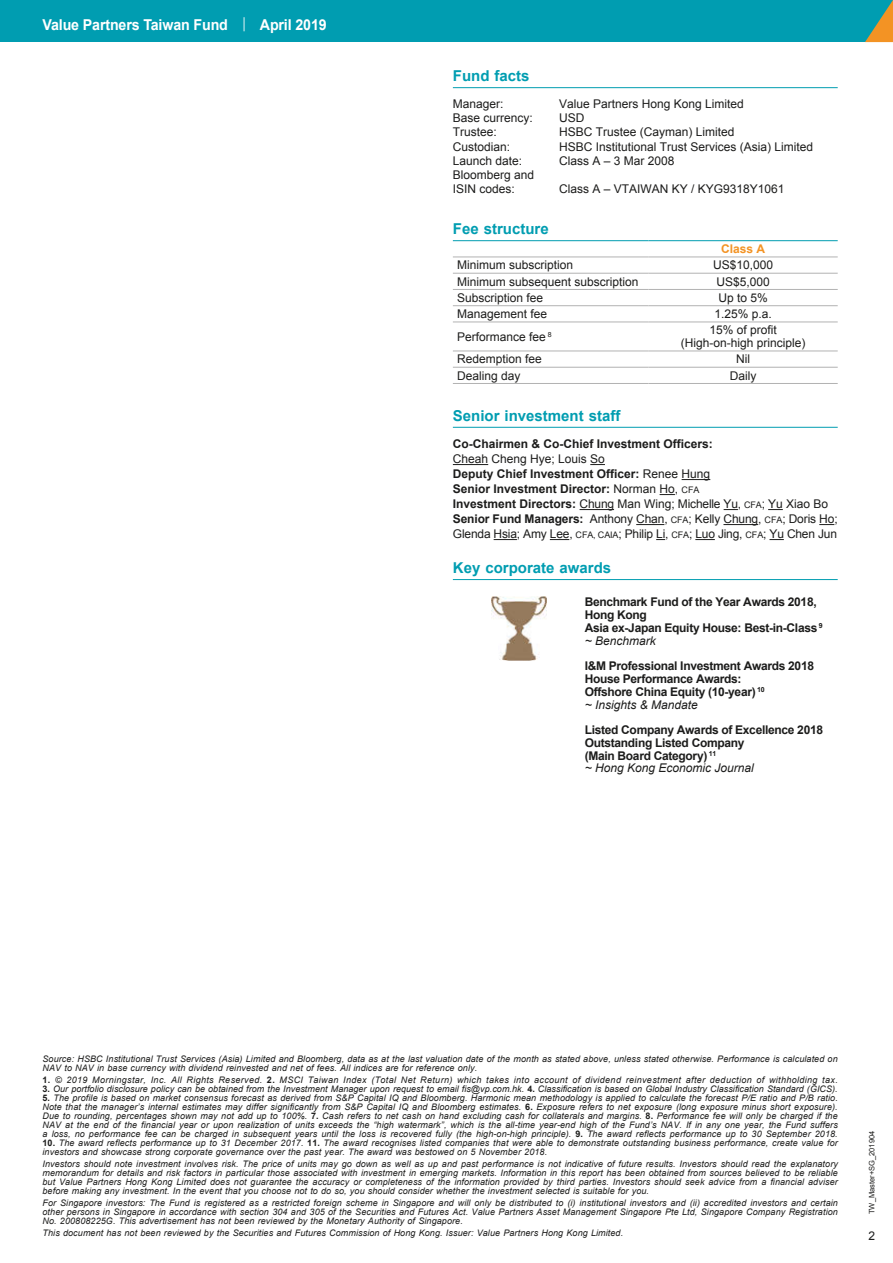
<style>
.page{position:relative;width:893px;height:1263px;background:#fff}
.page>*{position:absolute;margin:0;border:0;box-sizing:border-box;transform-origin:0 0}
.t1{font:700 15px "Arial";color:#009db1}
.t2{font:700 15px "Arial";letter-spacing:-.01em;color:#fff;scale:.95 1}
.t3{font:700 15px "Arial";color:#1c1c1b}
.t4{font:12px/15px "Arial";color:#1c1c1b}
.t5{font:700 12px/12.8px "Arial";letter-spacing:-.025em;color:#1c1c1b}
.t6{font:700 12px "Arial";color:#1c1c1b}
.t7{font:700 12px "Arial";color:#f39324}
.t8{font:italic 9px/9px "Arial";letter-spacing:.01em;color:#1c1c1b;text-align:justify}
.t9{font:italic 9px "Arial";letter-spacing:.04em;color:#1c1c1b}
.t10{font:7.5px "Arial";color:#1c1c1b}
.s1{font-weight:700}
.s2{font-size:9px}
.s3{font-weight:400;font-style:italic}
.s4{font-weight:700;font-style:normal}
</style>
<div class="page">
<div style="left:0;top:0;width:893px;height:42px;background:#009db1"></div>
<svg style="left:865px;top:0;width:28px;height:42px"></svg>
<hr style="left:453px;top:87px;width:385px;height:1px;background:#009db1">
<hr style="left:453px;top:427px;width:385px;height:1px;background:#009db1">
<hr style="left:453px;top:464px;width:35px;height:1px;background:#1c1c1b">
<svg style="left:590px;top:464px;width:15px;height:1px"></svg>
<svg style="left:682px;top:479px;width:28px;height:1px"></svg>
<svg style="left:660px;top:494px;width:15px;height:1px"></svg>
<hr style="left:580px;top:509px;width:34px;height:1px;background:#1c1c1b">
<svg style="left:724px;top:509px;width:14px;height:1px"></svg>
<svg style="left:768px;top:509px;width:15px;height:1px"></svg>
<svg style="left:636px;top:524px;width:28px;height:1px"></svg>
<hr style="left:723px;top:524px;width:35px;height:1px;background:#1c1c1b">
<svg style="left:819px;top:524px;width:15px;height:1px"></svg>
<svg style="left:494px;top:539px;width:23px;height:1px"></svg>
<svg style="left:550px;top:539px;width:19px;height:1px"></svg>
<svg style="left:695px;top:539px;width:20px;height:1px"></svg>
<svg style="left:769px;top:539px;width:15px;height:1px"></svg>
<hr style="left:453px;top:579px;width:385px;height:1px;background:#009db1">
<hr style="left:453px;top:257px;width:195px;height:1px;background:#b2b2b2">
<hr style="left:648px;top:257px;width:190px;height:1px;background:#b2b2b2">
<hr style="left:453px;top:273px;width:195px;height:1px;background:#b2b2b2">
<hr style="left:648px;top:273px;width:190px;height:1px;background:#b2b2b2">
<hr style="left:453px;top:289px;width:195px;height:1px;background:#b2b2b2">
<hr style="left:648px;top:289px;width:190px;height:1px;background:#b2b2b2">
<hr style="left:453px;top:305px;width:195px;height:1px;background:#b2b2b2">
<hr style="left:648px;top:305px;width:190px;height:1px;background:#b2b2b2">
<hr style="left:453px;top:322px;width:195px;height:1px;background:#b2b2b2">
<hr style="left:648px;top:322px;width:190px;height:1px;background:#b2b2b2">
<hr style="left:453px;top:351px;width:195px;height:1px;background:#b2b2b2">
<hr style="left:648px;top:351px;width:190px;height:1px;background:#b2b2b2">
<hr style="left:453px;top:367px;width:195px;height:1px;background:#b2b2b2">
<hr style="left:648px;top:367px;width:190px;height:1px;background:#b2b2b2">
<hr style="left:453px;top:383px;width:195px;height:1px;background:#b2b2b2">
<hr style="left:648px;top:383px;width:190px;height:1px;background:#b2b2b2">
<hr style="left:453px;top:240px;width:195px;height:1px;background:#009db1">
<hr style="left:648px;top:240px;width:190px;height:1px;background:#009db1">
<img style="left:492px;top:596px;width:54px;height:65px">
<h1 class="t2" style="left:43px;top:15px;width:301px">Value Partners Taiwan Fund | April 2019</h1>
<h1 class="t1" style="left:453px;top:66px;width:78px">Fund facts</h1>
<h2 class="t4" style="left:453px;top:96px;width:52px">Manager:</h2>
<h2 class="t4" style="left:559px;top:96px;width:186px">Value Partners Hong Kong Limited</h2>
<h2 class="t4" style="left:453px;top:111px;width:82px">Base currency:</h2>
<h2 class="t4" style="left:559px;top:111px;width:27px">USD</h2>
<h2 class="t4" style="left:453px;top:125px;width:46px">Trustee:</h2>
<h2 class="t4" style="left:559px;top:125px;width:177px">HSBC Trustee (Cayman) Limited</h2>
<h2 class="t4" style="left:453px;top:139px;width:59px">Custodian:</h2>
<h2 class="t4" style="left:559px;top:139px;width:256px">HSBC Institutional Trust Services (Asia) Limited</h2>
<h2 class="t4" style="left:453px;top:153px;width:71px">Launch date:</h2>
<h2 class="t4" style="left:559px;top:153px;width:117px">Class A – 3 Mar 2008</h2>
<h2 class="t4" style="left:453px;top:168px;width:83px;line-height:14.2px">Bloomberg and<br>ISIN codes:</h2>
<h2 class="t4" style="left:559px;top:182px;width:227px">Class A – VTAIWAN KY / KYG9318Y1061</h2>
<h1 class="t1" style="left:453px;top:219px;width:97px">Fee structure</h1>
<h2 class="t7" style="left:721px;top:241px;width:46px">Class A</h2>
<h2 class="t4" style="left:457px;top:258px;width:118px">Minimum subscription</h2>
<h2 class="t4" style="left:713px;top:258px;width:62px">US$10,000</h2>
<h2 class="t4" style="left:457px;top:274px;width:183px">Minimum subsequent subscription</h2>
<h2 class="t4" style="left:716px;top:274px;width:55px">US$5,000</h2>
<h2 class="t4" style="left:457px;top:290px;width:88px">Subscription fee</h2>
<h2 class="t4" style="left:718px;top:290px;width:51px">Up to 5%</h2>
<h2 class="t4" style="left:457px;top:307px;width:92px">Management fee</h2>
<h2 class="t4" style="left:714px;top:307px;width:59px">1.25% p.a.</h2>
<h2 class="t4" style="left:457px;top:329px;width:96px">Performance fee <sup>8</sup></h2>
<h2 class="t4" style="left:681px;top:324px;width:126px;line-height:12.8px;text-align:center">15% of profit (High-on-high principle)</h2>
<h2 class="t4" style="left:457px;top:352px;width:86px">Redemption fee</h2>
<h2 class="t4" style="left:736px;top:352px;width:15px">Nil</h2>
<h2 class="t4" style="left:457px;top:368px;width:65px">Dealing day</h2>
<h2 class="t4" style="left:730px;top:368px;width:28px">Daily</h2>
<h1 class="t1" style="left:453px;top:405px;width:169px">Senior investment staff</h1>
<h2 class="t6" style="left:453px;top:436px;width:262px">Co-Chairmen &amp; Co-Chief Investment Officers:</h2>
<p class="t4" style="left:453px;top:452px;width:386px">Cheah Cheng Hye; Louis So<br><span class="s1">Deputy Chief Investment Officer:</span> Renee Hung<br><span class="s1">Senior Investment Director:</span> Norman Ho, <span class="s2">CFA<br></span><span class="s1">Investment Directors:</span> Chung Man Wing; Michelle Yu, <span class="s2">CFA</span>; Yu Xiao Bo <span class="s1">Senior Fund Managers:</span> Anthony Chan, <span class="s2">CFA</span>; Kelly Chung, <span class="s2">CFA</span>; Doris Ho; Glenda Hsia; Amy Lee, <span class="s2">CFA, CAIA</span>; Philip Li, <span class="s2">CFA</span>; Luo Jing, <span class="s2">CFA</span>; Yu Chen Jun</p>
<h1 class="t1" style="left:453px;top:557px;width:160px">Key corporate awards</h1>
<h2 class="t5" style="left:585px;top:596px;width:240px">Benchmark Fund of the Year Awards 2018,<br>Hong Kong<br>Asia ex-Japan Equity House: Best-in-Class <sup>9 </sup><span class="s3">~ Benchmark</span></h2>
<h2 class="t5" style="left:585px;top:660px;width:231px">I&amp;M Professional Investment Awards 2018<br>House Performance Awards:<br>Offshore China Equity (10-year) <sup>10<br></sup><span class="s3">~ Insights &amp; Mandate</span></h2>
<h2 class="t5" style="left:585px;top:724px;width:240px">Listed Company Awards of Excellence 2018<br>Outstanding Listed Company<br>(Main Board Category) <sup>11<br></sup><span class="s3">~ Hong Kong Economic Journal</span></h2>
<p class="t8" style="left:43px;top:1055px;width:797px">Source: HSBC Institutional Trust Services (Asia) Limited and Bloomberg, data as at the last valuation date of the month as stated above, unless stated otherwise. Performance is calculated on<br>NAV to NAV in base currency with dividend reinvested and net of fees. All indices are for reference only.</p>
<p class="t9" style="left:43px;top:1074px;width:797px"><span class="s4">1.</span> © 2019 Morningstar, Inc. All Rights Reserved. <span class="s4">2.</span> MSCI Taiwan Index (Total Net Return) which takes into account of dividend reinvestment after deduction of withholding tax.</p>
<p class="t8" style="left:43px;top:1085px;width:797px"><span class="s4">3.</span> Our portfolio disclosure policy can be obtained from the Investment Manager upon request to email fis@vp.com.hk. <span class="s4">4.</span> Classification is based on Global Industry Classification Standard (GICS).</p>
<p class="t8" style="left:43px;top:1094px;width:797px"><span class="s4">5.</span> The profile is based on market consensus forecast as derived from S&amp;P Capital IQ and Bloomberg. Harmonic mean methodology is applied to calculate the forecast P/E ratio and P/B ratio.<br>Note that the manager’s internal estimates may differ significantly from S&amp;P Capital IQ and Bloomberg estimates. <span class="s4">6.</span> Exposure refers to net exposure (long exposure minus short exposure).<br>Due to rounding, percentages shown may not add up to 100%. <span class="s4">7.</span> Cash refers to net cash on hand excluding cash for collaterals and margins. <span class="s4">8.</span> Performance fee will only be charged if the NAV at the end of the financial year or upon realization of units exceeds the “high watermark”, which is the all-time year-end high of the Fund’s NAV. If in any one year, the Fund suffers a loss, no performance fee can be charged in subsequent years until the loss is recovered fully (the high-on-high principle). <span class="s4">9.</span> The award reflects performance up to 30 September 2018.</p>
<p class="t8" style="left:43px;top:1139px;width:797px"><span class="s4">10.</span> The award reflects performance up to 31 December 2017. <span class="s4">11.</span> The award recognises listed companies that were able to demonstrate outstanding business performance, create value for investors and showcase strong corporate governance over the past year. The award was bestowed on 5 November 2018.</p>
<p class="t8" style="left:43px;top:1160px;width:797px">Investors should note investment involves risk. The price of units may go down as well as up and past performance is not indicative of future results. Investors should read the explanatory memorandum for details and risk factors in particular those associated with investment in emerging markets. Information in this report has been obtained from sources believed to be reliable but Value Partners Hong Kong Limited does not guarantee the accuracy or completeness of the information provided by third parties. Investors should seek advice from a financial adviser before making any investment. In the event that you choose not to do so, you should consider whether the investment selected is suitable for you.</p>
<p class="t8" style="left:43px;top:1199px;width:797px">For Singapore investors: The Fund is registered as a restricted foreign scheme in Singapore and will only be distributed to (i) institutional investors and (ii) accredited investors and certain other persons in Singapore in accordance with section 304 and 305 of the Securities and Futures Act. Value Partners Asset Management Singapore Pte Ltd, Singapore Company Registration No. 200808225G. This advertisement has not been reviewed by the Monetary Authority of Singapore.</p>
<p class="t8" style="left:43px;top:1229px;width:582px">This document has not been reviewed by the Securities and Futures Commission of Hong Kong. Issuer: Value Partners Hong Kong Limited.</p>
<h1 class="t3" style="left:42px;top:1222px;width:93px">Follow us on</h1>
<p class="t10" style="left:867px;top:1214px;width:85px;rotate:-90deg">TW_Master+SG_201904</p>
<h2 class="t4" style="left:868px;top:1228px;width:8px">2</h2>
</div>
